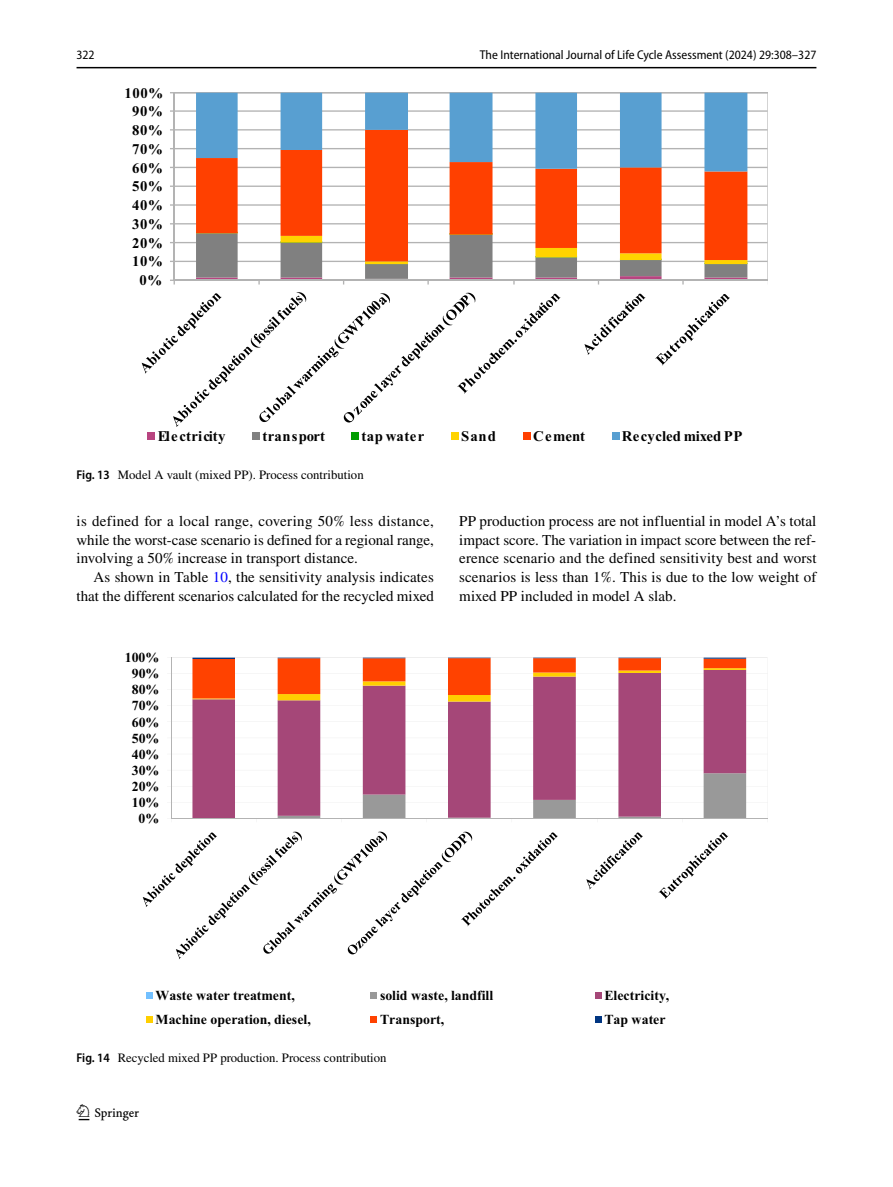
<style>
.page{position:relative;width:893px;height:1187px;background:#fff}
.page>*{position:absolute;margin:0;border:0;box-sizing:border-box;transform-origin:0 0}
.t1{font:22.5px "Springnew Regular 3";color:#000}
.t2{font:15px/18.8px "STIX";letter-spacing:.005em;color:#000;text-align:justify}
.t3{font:14.7px "Times New Roman PS Bold MT6";letter-spacing:.035em;color:#000}
.t4{font:14.7px "Times New Roman PS Bold MT6";letter-spacing:.01em;color:#000}
.t5{font:13.8px "Times New Roman PS Bold MT7";color:#000}
.t6{font:12.75px "STIX";color:#000}
.t7{font:semi-condensed 12.75px "Myriad Pro";color:#000}
.s1{font-family:"Myriad Pro";font-weight:600;font-stretch:semi-condensed}
.s2{color:#00f}
</style>
<div class="page">
<hr style="left:77px;top:67px;width:739px;height:1px;background:#000">
<svg style="left:174px;top:92px;width:593px;height:187px"></svg>
<svg style="left:196px;top:171px;width:551px;height:61px;fill:#ff4000"></svg>
<svg style="left:196px;top:93px;width:551px;height:78px"></svg>
<hr style="left:174px;top:93px;width:1px;height:187px;background:#b3b3b3">
<hr style="left:174px;top:279px;width:593px;height:2px;background:#b3b3b3">
<svg style="left:196px;top:232px;width:551px;height:52px"></svg>
<svg style="left:170px;top:279px;width:5px;height:5px"></svg>
<svg style="left:142px;top:292px;width:418px;height:135px"></svg>
<svg style="left:584px;top:293px;width:61px;height:62px"></svg>
<svg style="left:655px;top:294px;width:75px;height:71px"></svg>
<div style="left:148px;top:432px;width:7px;height:7px;background:#b84480"></div>
<div style="left:252px;top:432px;width:8px;height:7px;background:#808080"></div>
<div style="left:352px;top:432px;width:7px;height:7px;background:#009d00"></div>
<div style="left:451px;top:432px;width:7px;height:7px;background:#ffd300"></div>
<div style="left:523px;top:432px;width:7px;height:7px;background:#ff4000"></div>
<div style="left:612px;top:432px;width:7px;height:7px;background:#589fd1"></div>
<svg style="left:172px;top:657px;width:595px;height:161px"></svg>
<svg style="left:192px;top:701px;width:554px;height:72px;fill:#a54778"></svg>
<svg style="left:192px;top:658px;width:554px;height:43px"></svg>
<hr style="left:618px;top:657px;width:43px;height:1px;background:#003581">
<hr style="left:533px;top:657px;width:43px;height:1px;background:#003581">
<hr style="left:448px;top:657px;width:43px;height:1px;background:#003581">
<hr style="left:704px;top:657px;width:42px;height:1px;background:#003581">
<hr style="left:363px;top:657px;width:42px;height:1px;background:#003581">
<hr style="left:278px;top:657px;width:42px;height:1px;background:#003581">
<hr style="left:192px;top:657px;width:43px;height:2px;background:#003581">
<hr style="left:171px;top:657px;width:1px;height:161px;background:#b3b3b3">
<hr style="left:171px;top:818px;width:596px;height:1px;background:#b3b3b3">
<svg style="left:192px;top:773px;width:554px;height:45px"></svg>
<svg style="left:143px;top:831px;width:415px;height:128px"></svg>
<svg style="left:586px;top:832px;width:57px;height:57px"></svg>
<svg style="left:658px;top:832px;width:70px;height:67px"></svg>
<div style="left:146px;top:991px;width:7px;height:7px;background:#72c0ff"></div>
<div style="left:370px;top:991px;width:7px;height:7px;background:#999"></div>
<div style="left:595px;top:991px;width:6px;height:7px;background:#a54778"></div>
<div style="left:146px;top:1015px;width:7px;height:7px;background:#ffcf00"></div>
<div style="left:370px;top:1015px;width:7px;height:7px;background:#ff4200"></div>
<div style="left:595px;top:1015px;width:6px;height:7px;background:#003581"></div>
<p class="t7" style="left:77px;top:48px;width:20px">322</p>
<p class="t7" style="left:480px;top:48px;width:338px">The International Journal of Life Cycle Assessment (2024) 29:308–327</p>
<p class="t3" style="left:124px;top:82px;width:40px">100%</p>
<p class="t3" style="left:132px;top:101px;width:32px">90%</p>
<p class="t3" style="left:132px;top:119px;width:32px">80%</p>
<p class="t3" style="left:132px;top:138px;width:32px">70%</p>
<p class="t3" style="left:132px;top:157px;width:32px">60%</p>
<p class="t3" style="left:132px;top:176px;width:32px">50%</p>
<p class="t3" style="left:132px;top:194px;width:32px">40%</p>
<p class="t3" style="left:132px;top:213px;width:32px">30%</p>
<p class="t3" style="left:132px;top:232px;width:32px">20%</p>
<p class="t3" style="left:132px;top:251px;width:32px">10%</p>
<p class="t3" style="left:140px;top:269px;width:24px">0%</p>
<p class="t3" style="left:158px;top:425px;width:69px">Electricity</p>
<p class="t3" style="left:262px;top:425px;width:64px">transport</p>
<p class="t3" style="left:362px;top:425px;width:64px">tapwater</p>
<p class="t3" style="left:461px;top:425px;width:36px">Sand</p>
<p class="t3" style="left:533px;top:425px;width:53px">Cement</p>
<p class="t4" style="left:622px;top:425px;width:122px">Recycled mixed PP</p>
<p class="t6" style="left:77px;top:466px;width:289px"><span class="s1">Fig. 13</span> Model A vault (mixed PP). Process contribution</p>
<p class="t2" style="left:77px;top:512px;width:359px">is defined for a local range, covering 50% less distance, while the worst-case scenario is defined for a regional range, involving a 50% increase in transport distance.</p>
<p class="t2" style="left:77px;top:568px;width:359px;text-align:right">As shown in Table <span class="s2">10</span>, the sensitivity analysis indicates that the different scenarios calculated for the recycled mixed</p>
<p class="t5" style="left:125px;top:647px;width:36px">100%</p>
<p class="t5" style="left:132px;top:663px;width:29px">90%</p>
<p class="t5" style="left:132px;top:679px;width:29px">80%</p>
<p class="t5" style="left:132px;top:695px;width:29px">70%</p>
<p class="t5" style="left:132px;top:712px;width:29px">60%</p>
<p class="t5" style="left:132px;top:728px;width:29px">50%</p>
<p class="t5" style="left:132px;top:744px;width:29px">40%</p>
<p class="t5" style="left:132px;top:760px;width:29px">30%</p>
<p class="t5" style="left:132px;top:776px;width:29px">20%</p>
<p class="t5" style="left:132px;top:792px;width:29px">10%</p>
<p class="t5" style="left:139px;top:808px;width:22px">0%</p>
<p class="t2" style="left:459px;top:512px;width:359px">PP production process are not influential in model A’s total impact score. The variation in impact score between the ref‑ erence scenario and the defined sensitivity best and worst scenarios is less than 1%. This is due to the low weight of mixed PP included in model A slab.</p>
<p class="t5" style="left:156px;top:985px;width:141px">Waste water treatment,</p>
<p class="t5" style="left:380px;top:985px;width:115px">solid waste, landfill</p>
<p class="t5" style="left:604px;top:985px;width:67px">Electricity,</p>
<p class="t5" style="left:156px;top:1009px;width:157px">Machine operation, diesel,</p>
<p class="t5" style="left:380px;top:1009px;width:66px">Transport,</p>
<p class="t5" style="left:604px;top:1009px;width:63px">Tap water</p>
<p class="t6" style="left:77px;top:1049px;width:311px"><span class="s1">Fig. 14</span> Recycled mixed PP production. Process contribution</p>
<h1 class="t1" style="left:79px;top:1104px;width:62px">1 3</h1>
</div>
